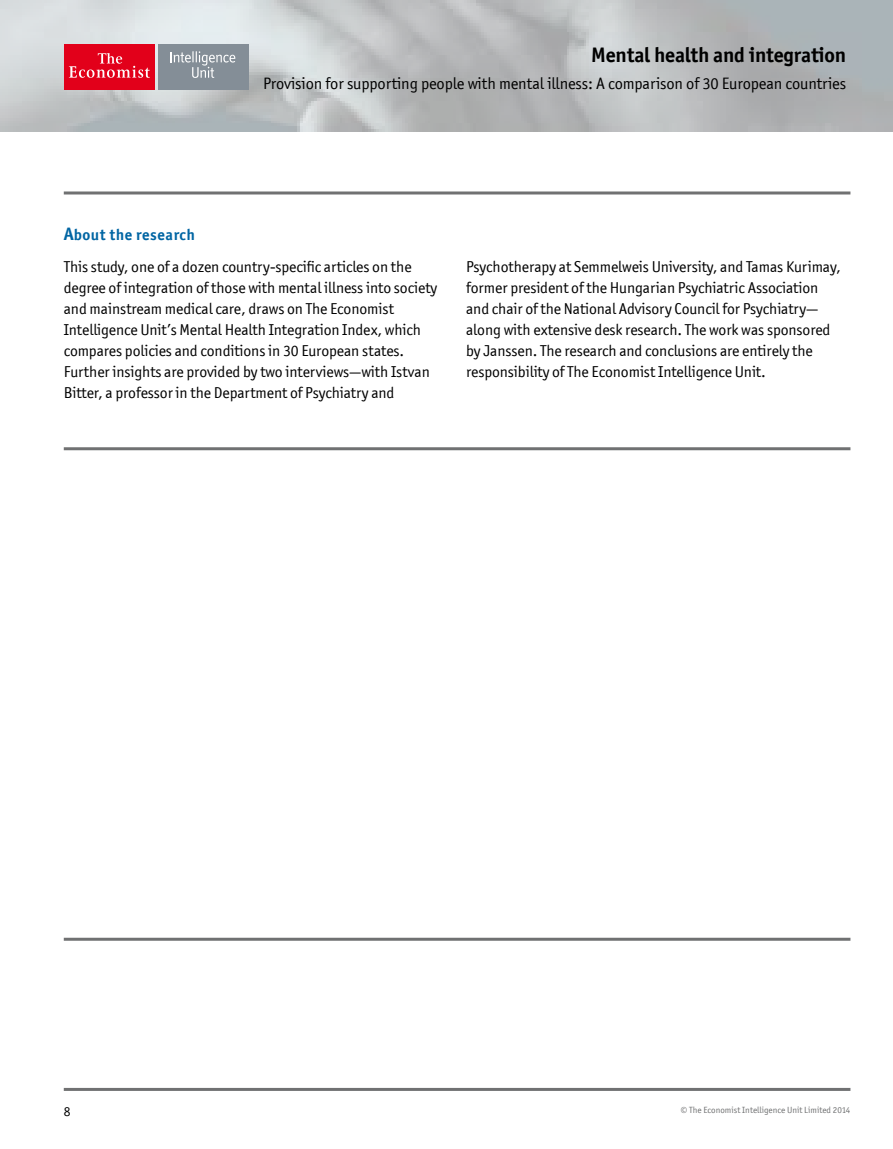
<style>
.page{position:relative;width:893px;height:1149px;background:#fff}
.page>*{position:absolute;margin:0;border:0;box-sizing:border-box;transform-origin:0 0}
.t1{font:700 21px "Officina San ITC";letter-spacing:-.01em;color:#000}
.t2{font:16.5px "Officina San ITC";letter-spacing:-.01em;color:#000}
.t3{font:15.75px/21px "Officina San ITC";letter-spacing:-.005em;color:#000}
.t4{font:700 15.75px "Officina San ITC";letter-spacing:.035em;color:#0065a3}
.t5{font:13.5px "Officina San ITC";color:#000}
.t6{font:9px "Officina San ITC";color:#707172}
.s1{font-size:18px}
</style>
<div class="page">
<img style="left:0;top:0;width:893px;height:131px">
<div style="left:64px;top:44px;width:90px;height:45px;background:#e2001a"></div>
<svg style="left:69px;top:53px;width:81px;height:25px"></svg>
<div style="left:158px;top:44px;width:90px;height:45px;background:#848e97"></div>
<svg style="left:170px;top:51px;width:65px;height:27px"></svg>
<hr style="left:64px;top:937px;width:786px;height:3px;background:#707172">
<hr style="left:64px;top:1087px;width:786px;height:3px;background:#707172">
<hr style="left:64px;top:191px;width:786px;height:3px;background:#707172">
<hr style="left:64px;top:447px;width:786px;height:3px;background:#707172">
<p class="t4" style="left:64px;top:225px;width:133px"><span class="s1">A</span>bout the research</p>
<h1 class="t1" style="left:591px;top:42px;width:257px">Mental health and integration</h1>
<p class="t2" style="left:263px;top:74px;width:585px">Provision for supporting people with mental illness: A comparison of 30 European countries</p>
<p class="t3" style="left:64px;top:255px;width:375px">This study, one of a dozen country-specific articles on the degree of integration of those with mental illness into society and mainstream medical care, draws on The Economist Intelligence Unit’s Mental Health Integration Index, which compares policies and conditions in 30 European states.<br>Further insights are provided by two interviews—with Istvan Bitter, a professor in the Department of Psychiatry and</p>
<p class="t3" style="left:466px;top:255px;width:376px">Psychotherapy at Semmelweis University, and Tamas Kurimay, former president of the Hungarian Psychiatric Association and chair of the National Advisory Council for Psychiatry— along with extensive desk research. The work was sponsored by Janssen. The research and conclusions are entirely the responsibility of The Economist Intelligence Unit.</p>
<p class="t5" style="left:64px;top:1103px;width:8px">8</p>
<p class="t6" style="left:681px;top:1104px;width:171px">© The Economist Intelligence Unit Limited 2014</p>
</div>
